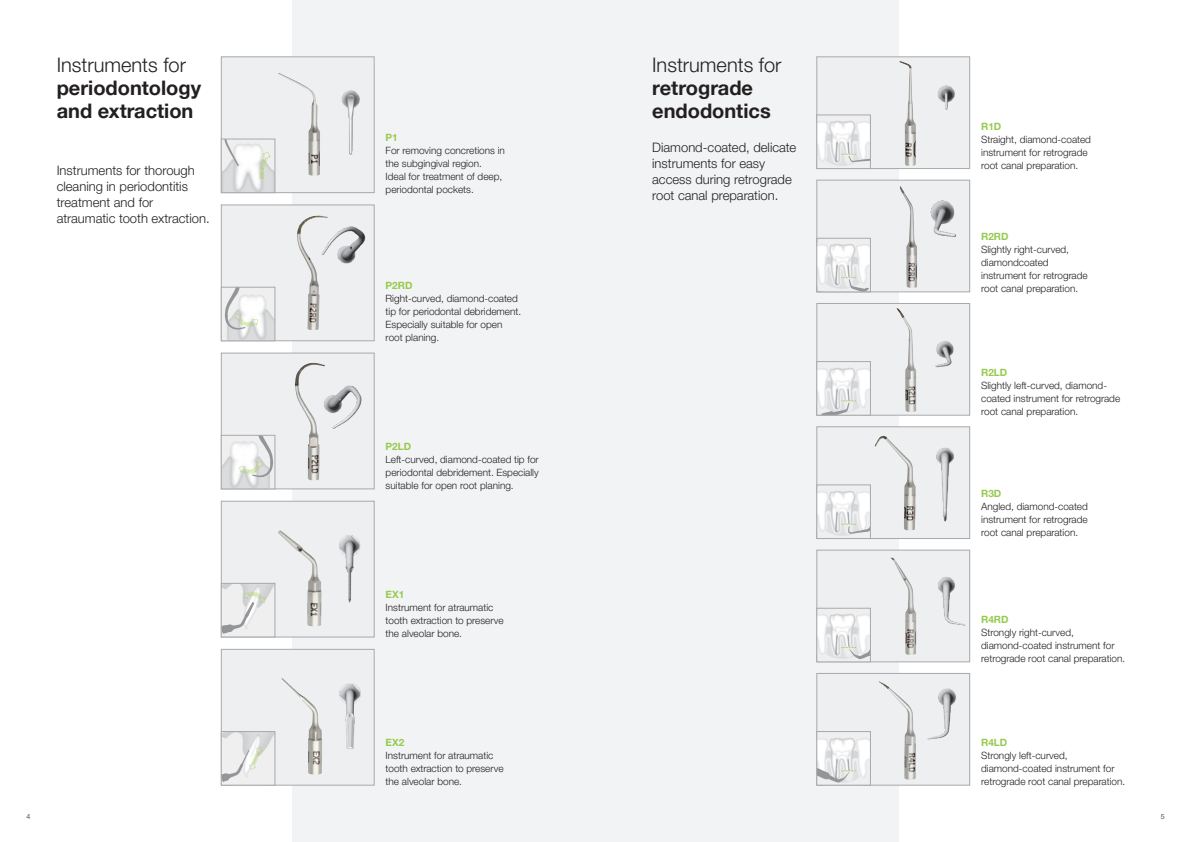
<style>
.page{position:relative;width:1191px;height:842px;background:#fff}
.page>*{position:absolute;margin:0;border:0;box-sizing:border-box;transform-origin:0 0}
.t1{font:700 20px/23px "Helvetica Neue World 75";color:#231f20}
.t2{font:20px "Helvetica Neue World 45 Lt";color:#231f20}
.t3{font:13px/16px "Helvetica Neue World 45 Lt";color:#231f20}
.t4{font:10px/13px "Helvetica Neue World 45 Lt";color:#231f20}
.t5{font:700 10px "Helvetica Neue World 75";color:#96ca4e}
.t6{font:7px "Helvetica Neue World 45 Lt";color:#231f20}
</style>
<div class="page">
<div style="left:292px;top:0;width:607px;height:842px;background:#f2f3f4"></div>
<div style="left:816px;top:57px;width:153px;height:112px;background:#edeff0;border:1px solid #a8a9ad"></div>
<div style="left:817px;top:180px;width:152px;height:112px;background:#edeff0"></div>
<img style="left:899px;top:186px;width:18px;height:102px">
<img style="left:914px;top:186px;width:42px;height:61px">
<div style="left:816px;top:180px;width:153px;height:112px;border:1px solid #a8a9ad"></div>
<div style="left:817px;top:303px;width:152px;height:112px;background:#edeff0"></div>
<img style="left:896px;top:308px;width:21px;height:104px">
<img style="left:935px;top:341px;width:19px;height:27px">
<div style="left:816px;top:303px;width:153px;height:112px;border:1px solid #a8a9ad"></div>
<div style="left:816px;top:427px;width:153px;height:112px;background:#edeff0;border:1px solid #a8a9ad"></div>
<div style="left:817px;top:550px;width:152px;height:112px;background:#edeff0"></div>
<img style="left:891px;top:558px;width:25px;height:97px">
<img style="left:938px;top:577px;width:28px;height:49px">
<div style="left:816px;top:550px;width:153px;height:112px;border:1px solid #a8a9ad"></div>
<div style="left:817px;top:673px;width:152px;height:112px;background:#edeff0"></div>
<img style="left:879px;top:681px;width:37px;height:99px">
<img style="left:915px;top:681px;width:41px;height:66px">
<div style="left:816px;top:673px;width:153px;height:112px;border:1px solid #a8a9ad"></div>
<div style="left:221px;top:57px;width:153px;height:136px;background:#edeff0;border:1px solid #a8a9ad"></div>
<div style="left:221px;top:649px;width:153px;height:136px;background:#edeff0;border:1px solid #a8a9ad"></div>
<div style="left:221px;top:205px;width:153px;height:136px;background:#edeff0;border:1px solid #a8a9ad"></div>
<div style="left:221px;top:501px;width:153px;height:136px;background:#edeff0;border:1px solid #a8a9ad"></div>
<div style="left:221px;top:353px;width:153px;height:136px;background:#edeff0;border:1px solid #a8a9ad"></div>
<img style="left:223px;top:585px;width:50px;height:14px">
<svg style="left:223px;top:592px;width:43px;height:42px"></svg>
<div style="left:221px;top:583px;width:54px;height:54px;border:1px solid #a8a9ad"></div>
<img style="left:223px;top:442px;width:47px;height:45px">
<svg style="left:239px;top:437px;width:34px;height:40px"></svg>
<div style="left:221px;top:435px;width:54px;height:54px;border:1px solid #a8a9ad"></div>
<img style="left:227px;top:295px;width:46px;height:44px">
<svg style="left:225px;top:289px;width:33px;height:41px"></svg>
<div style="left:221px;top:287px;width:54px;height:54px;border:1px solid #a8a9ad"></div>
<img style="left:223px;top:169px;width:50px;height:22px">
<svg style="left:224px;top:141px;width:47px;height:43px"></svg>
<div style="left:221px;top:139px;width:54px;height:54px;border:1px solid #a8a9ad"></div>
<img style="left:223px;top:733px;width:50px;height:19px">
<svg style="left:223px;top:747px;width:40px;height:35px"></svg>
<div style="left:221px;top:731px;width:54px;height:54px;border:1px solid #a8a9ad"></div>
<img style="left:818px;top:121px;width:50px;height:45px">
<svg style="left:841px;top:154px;width:27px;height:8px"></svg>
<div style="left:816px;top:115px;width:54px;height:54px;border:1px solid #a8a9ad"></div>
<img style="left:818px;top:244px;width:50px;height:45px">
<svg style="left:841px;top:277px;width:27px;height:13px"></svg>
<div style="left:816px;top:238px;width:54px;height:54px;border:1px solid #a8a9ad"></div>
<img style="left:818px;top:368px;width:50px;height:41px">
<svg style="left:818px;top:401px;width:38px;height:12px"></svg>
<div style="left:816px;top:361px;width:54px;height:54px;border:1px solid #a8a9ad"></div>
<img style="left:818px;top:491px;width:50px;height:45px">
<svg style="left:841px;top:502px;width:27px;height:32px"></svg>
<div style="left:816px;top:485px;width:54px;height:54px;border:1px solid #a8a9ad"></div>
<img style="left:818px;top:614px;width:50px;height:46px">
<svg style="left:841px;top:641px;width:27px;height:18px"></svg>
<div style="left:816px;top:608px;width:54px;height:54px;border:1px solid #a8a9ad"></div>
<img style="left:278px;top:73px;width:42px;height:103px">
<img style="left:341px;top:90px;width:19px;height:65px">
<img style="left:297px;top:216px;width:24px;height:114px">
<img style="left:321px;top:216px;width:45px;height:48px">
<img style="left:295px;top:363px;width:30px;height:118px">
<img style="left:323px;top:369px;width:39px;height:67px">
<img style="left:278px;top:530px;width:44px;height:97px">
<img style="left:339px;top:535px;width:22px;height:68px">
<img style="left:281px;top:678px;width:41px;height:97px">
<img style="left:339px;top:663px;width:34px;height:88px">
<img style="left:899px;top:61px;width:17px;height:105px">
<img style="left:938px;top:85px;width:17px;height:25px">
<img style="left:874px;top:436px;width:42px;height:94px">
<img style="left:936px;top:447px;width:18px;height:75px">
<img style="left:818px;top:738px;width:50px;height:41px">
<svg style="left:818px;top:764px;width:38px;height:19px"></svg>
<div style="left:816px;top:731px;width:54px;height:54px;border:1px solid #a8a9ad"></div>
<h1 class="t2" style="left:57px;top:53px;width:131px">Instruments for</h1>
<h1 class="t1" style="left:57px;top:77px;width:146px">periodontology and extraction</h1>
<h2 class="t3" style="left:57px;top:162px;width:154px">Instruments for thorough cleaning in periodontitis treatment and for atraumatic tooth extraction.</h2>
<p class="t5" style="left:386px;top:131px;width:14px">P1</p>
<p class="t4" style="left:386px;top:144px;width:121px">For removing concretions in the subgingival region.<br>Ideal for treatment of deep, periodontal pockets.</p>
<p class="t5" style="left:386px;top:280px;width:28px">P2RD</p>
<p class="t4" style="left:386px;top:292px;width:137px">Right-curved, diamond-coated tip for periodontal debridement.<br>Especially suitable for open root planing.</p>
<p class="t5" style="left:386px;top:441px;width:27px">P2LD</p>
<p class="t4" style="left:386px;top:453px;width:155px;text-align:justify">Left-curved, diamond-coated tip for periodontal debridement. Especially suitable for open root planing.</p>
<p class="t5" style="left:386px;top:589px;width:20px">EX1</p>
<p class="t4" style="left:386px;top:601px;width:119px">Instrument for atraumatic tooth extraction to preserve the alveolar bone.</p>
<p class="t5" style="left:386px;top:737px;width:20px">EX2</p>
<p class="t4" style="left:386px;top:749px;width:119px">Instrument for atraumatic tooth extraction to preserve the alveolar bone.</p>
<h1 class="t2" style="left:652px;top:53px;width:131px">Instruments for</h1>
<h1 class="t1" style="left:652px;top:77px;width:120px">retrograde endodontics</h1>
<h2 class="t3" style="left:652px;top:139px;width:146px">Diamond-coated, delicate instruments for easy access during retrograde root canal preparation.</h2>
<p class="t5" style="left:981px;top:120px;width:22px">R1D</p>
<p class="t4" style="left:981px;top:133px;width:111px">Straight, diamond-coated instrument for retrograde root canal preparation.</p>
<p class="t5" style="left:981px;top:231px;width:29px">R2RD</p>
<p class="t4" style="left:981px;top:243px;width:108px">Slightly right-curved, diamondcoated instrument for retrograde root canal preparation.</p>
<p class="t5" style="left:981px;top:367px;width:28px">R2LD</p>
<p class="t4" style="left:981px;top:379px;width:141px">Slightly left-curved, diamond&shy;coated instrument for retrograde root canal preparation.</p>
<p class="t5" style="left:981px;top:487px;width:22px">R3D</p>
<p class="t4" style="left:981px;top:500px;width:108px;text-align:justify">Angled, diamond-coated instrument for retrograde root canal preparation.</p>
<p class="t5" style="left:981px;top:614px;width:29px">R4RD</p>
<p class="t4" style="left:981px;top:626px;width:146px">Strongly right-curved, diamond-coated instrument for retrograde root canal preparation.</p>
<p class="t5" style="left:981px;top:737px;width:28px">R4LD</p>
<p class="t4" style="left:981px;top:749px;width:146px">Strongly left-curved, diamond-coated instrument for retrograde root canal preparation.</p>
<p class="t6" style="left:26px;top:812px;width:5px">4</p>
<p class="t6" style="left:1160px;top:812px;width:5px">5</p>
</div>
